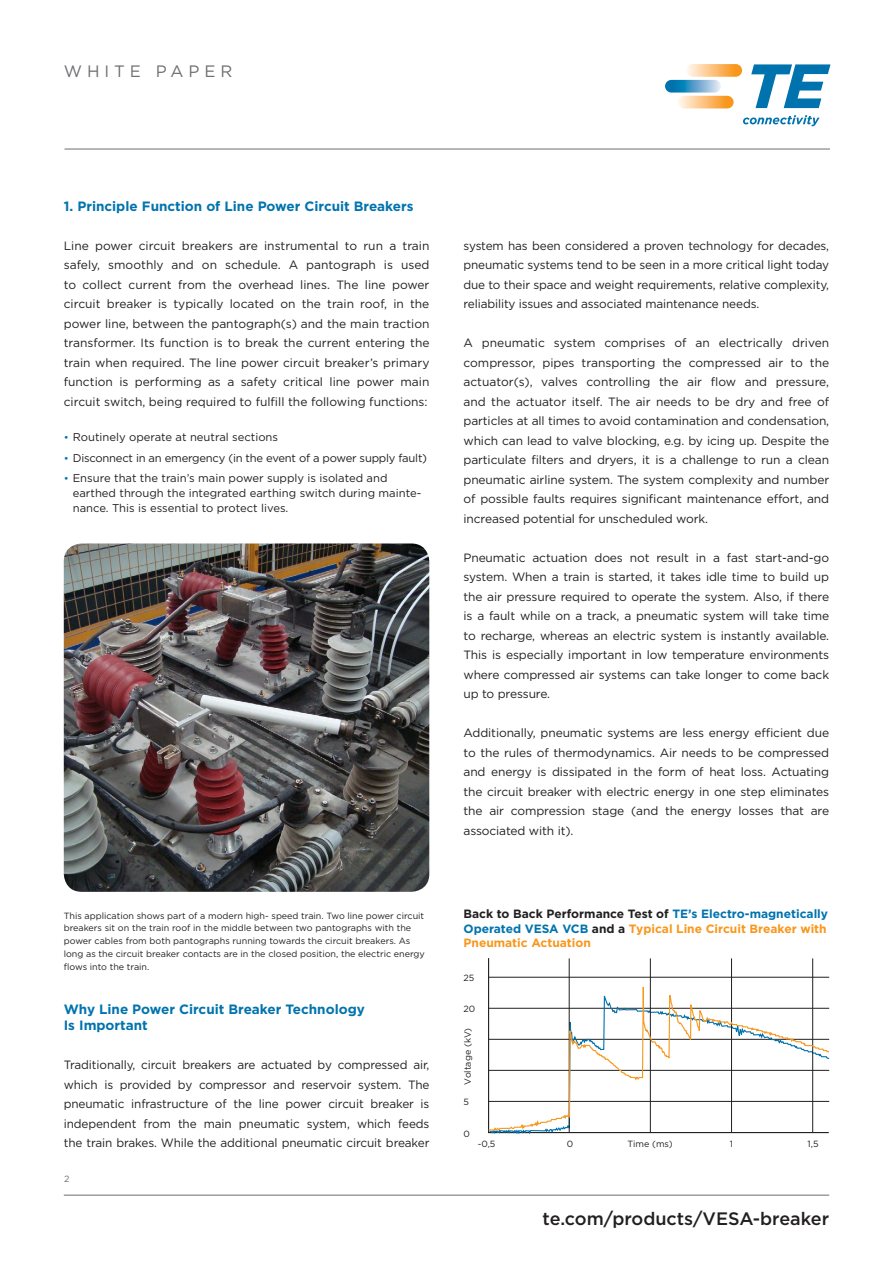
<style>
.page{position:relative;width:893px;height:1263px;background:#fff}
.page>*{position:absolute;margin:0;border:0;box-sizing:border-box;transform-origin:0 0}
.t1{font:500 18px "Gotham";color:#221f20}
.t2{font:16.5px "Gotham";letter-spacing:.3em;color:#6d6e71}
.t3{font:700 13.5px/16.2px "Gotham";color:#0073ae}
.t4{font:12px/19.5px "Gotham";letter-spacing:-.01em;color:#221f20;text-align:justify}
.t5{font:700 12px/14.4px "Gotham";color:#f8971c;text-align:justify}
.t6{font:11.25px/15px "Gotham";color:#221f20}
.t7{font:11.25px "Gotham";letter-spacing:-.02em;color:#221f20}
.t8{font:9px/12.8px "Gotham";color:#221f20}
.t9{font:9px "Gotham";color:#6d6e71}
.s1{font-size:10.5px;color:#0073ae}
.s2{color:#221f20}
.s3{color:#0073ae}
</style>
<div class="page">
<svg style="left:686px;top:64px;width:56px;height:13px"></svg>
<svg style="left:678px;top:96px;width:56px;height:12px"></svg>
<svg style="left:665px;top:80px;width:56px;height:13px"></svg>
<svg style="left:751px;top:64px;width:79px;height:44px"></svg>
<svg style="left:743px;top:115px;width:77px;height:11px"></svg>
<hr style="left:65px;top:149px;width:765px;height:1px;background:#6d6e71">
<hr style="left:64px;top:1195px;width:765px;height:1px;background:#6d6e71">
<img style="left:64px;top:543px;width:365px;height:349px">
<svg style="left:488px;top:1132px;width:341px;height:3px"></svg>
<svg style="left:488px;top:958px;width:342px;height:174px"></svg>
<h2 class="t2" style="left:64px;top:61px;width:170px">WHITE PAPER</h2>
<p class="t3" style="left:64px;top:198px;width:351px">1. Principle Function of Line Power Circuit Breakers</p>
<p class="t4" style="left:64px;top:235px;width:367px">Line power circuit breakers are instrumental to run a train safely, smoothly and on schedule. A pantograph is used to collect current from the overhead lines. The line power circuit breaker is typically located on the train roof, in the power line, between the pantograph(s) and the main traction transformer. Its function is to break the current entering the train when required. The line power circuit breaker’s primary function is performing as a safety critical line power main circuit switch, being required to fulfill the following functions:</p>
<p class="t6" style="left:64px;top:429px;width:216px"><span class="s1">•</span> Routinely operate at neutral sections</p>
<p class="t7" style="left:64px;top:450px;width:365px"><span class="s1">•</span> Disconnect in an emergency (in the event of a power supply fault)</p>
<p class="t6" style="left:73px;top:470px;width:350px;text-indent:-9px"><span class="s1">•</span> Ensure that the train’s main power supply is isolated and earthed through the integrated earthing switch during mainte&shy;nance. This is essential to protect lives.</p>
<p class="t4" style="left:463px;top:236px;width:367px">system has been considered a proven technology for decades, pneumatic systems tend to be seen in a more critical light today due to their space and weight requirements, relative complexity, reliability issues and associated maintenance needs.</p>
<p class="t4" style="left:463px;top:333px;width:367px">A pneumatic system comprises of an electrically driven compressor, pipes transporting the compressed air to the actuator(s), valves controlling the air flow and pressure, and the actuator itself. The air needs to be dry and free of particles at all times to avoid contamination and condensation, which can lead to valve blocking, e.g. by icing up. Despite the particulate filters and dryers, it is a challenge to run a clean pneumatic airline system. The system complexity and number of possible faults requires significant maintenance effort, and increased potential for unscheduled work.</p>
<p class="t4" style="left:463px;top:548px;width:367px">Pneumatic actuation does not result in a fast start-and-go system. When a train is started, it takes idle time to build up the air pressure required to operate the system. Also, if there is a fault while on a track, a pneumatic system will take time to recharge, whereas an electric system is instantly available.<br>This is especially important in low temperature environments where compressed air systems can take longer to come back up to pressure.</p>
<p class="t4" style="left:463px;top:723px;width:367px">Additionally, pneumatic systems are less energy efficient due to the rules of thermodynamics. Air needs to be compressed and energy is dissipated in the form of heat loss. Actuating the circuit breaker with electric energy in one step eliminates the air compression stage (and the energy losses that are associated with it).</p>
<p class="t8" style="left:64px;top:909px;width:363px">This application shows part of a modern high- speed train. Two line power circuit breakers sit on the train roof in the middle between two pantographs with the power cables from both pantographs running towards the circuit breakers. As long as the circuit breaker contacts are in the closed position, the electric energy flows into the train.</p>
<p class="t5" style="left:463px;top:907px;width:366px"><span class="s2">Back to Back Performance Test of</span> <span class="s3">TE’s Electro-magnetically Operated VESA VCB</span> <span class="s2">and a</span> Typical Line Circuit Breaker with Pneumatic Actuation</p>
<p class="t3" style="left:64px;top:1001px;width:303px">Why Line Power Circuit Breaker Technology<br>Is Important</p>
<p class="t4" style="left:64px;top:1055px;width:367px">Traditionally, circuit breakers are actuated by compressed air, which is provided by compressor and reservoir system. The pneumatic infrastructure of the line power circuit breaker is independent from the main pneumatic system, which feeds the train brakes. While the additional pneumatic circuit breaker</p>
<p class="t9" style="left:64px;top:1173px;width:7px">2</p>
<p class="t8" style="left:463px;top:971px;width:12px">25</p>
<p class="t8" style="left:463px;top:1002px;width:13px">20</p>
<p class="t8" style="left:461px;top:1084px;width:58px;rotate:-90deg">Voltage (kV)</p>
<p class="t8" style="left:463px;top:1095px;width:7px">5</p>
<p class="t8" style="left:463px;top:1127px;width:8px">0</p>
<p class="t8" style="left:478px;top:1137px;width:19px">-0,5</p>
<p class="t8" style="left:567px;top:1137px;width:8px">0</p>
<p class="t8" style="left:628px;top:1137px;width:47px">Time (ms)</p>
<p class="t8" style="left:730px;top:1137px;width:5px">1</p>
<p class="t8" style="left:808px;top:1137px;width:12px">1,5</p>
<h1 class="t1" style="left:543px;top:1206px;width:288px">te.com/products/VESA-breaker</h1>
</div>
